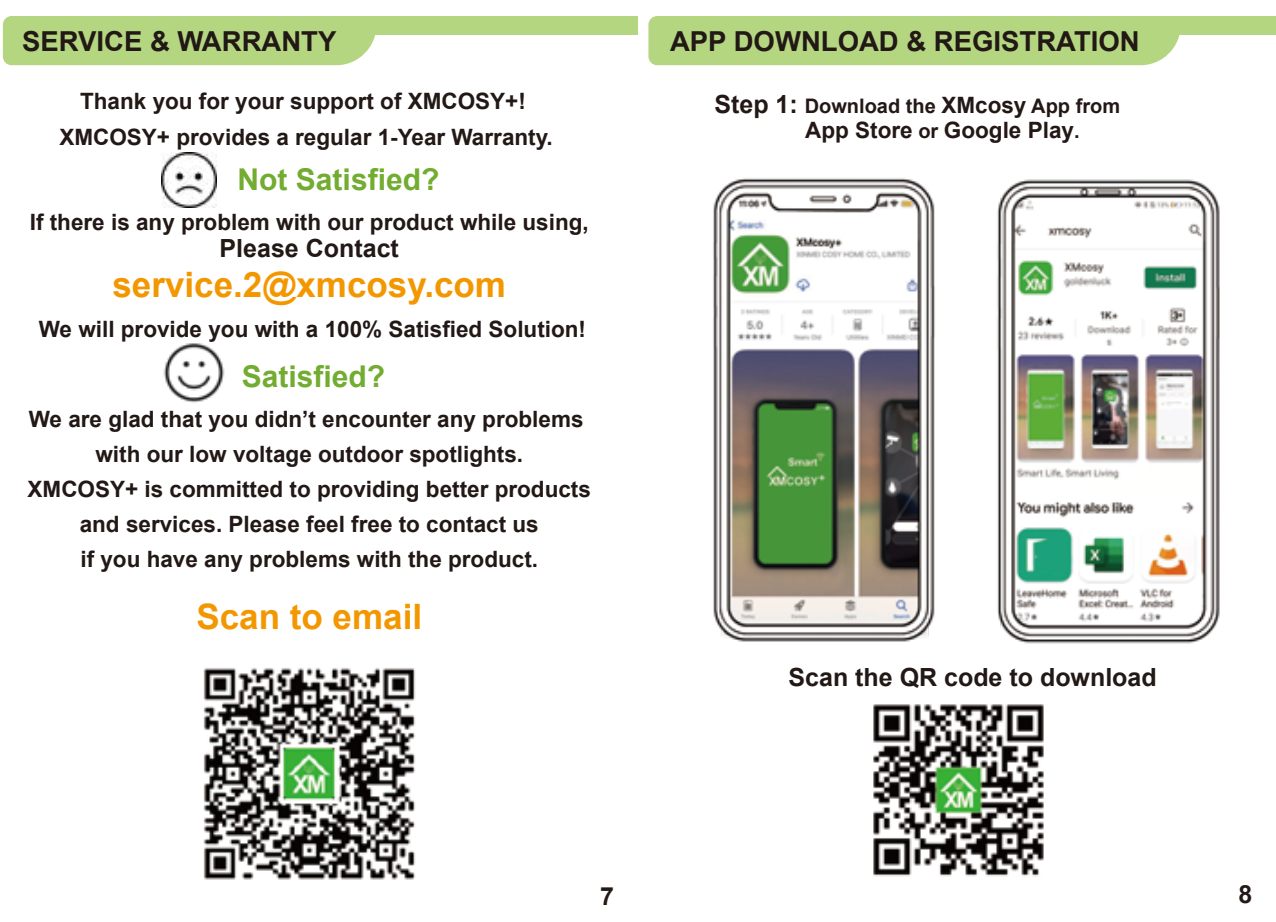
<style>
.page{position:relative;width:1276px;height:922px;background:#fff}
.page>*{position:absolute;margin:0;border:0;box-sizing:border-box;transform-origin:0 0}
.t1{font:700 35px "Arial";color:#f39700}
.t2{font:700 30px "Arial";color:#72ac30}
.t3{font:700 27.5px "Arial";color:#221815}
.t4{font:700 25px "Arial";color:#221815}
.t5{font:700 22.5px/35px "Arial";color:#221815;text-align:center}
.t6{font:700 22.5px "Arial";color:#231815}
.t7{font:700 20px "Arial";color:#231815}
.s1{font-size:25px}
.s2{font-size:22.5px}
.s3{font-size:20px}
</style>
<div class="page">
<div style="left:648px;top:16px;width:532px;height:49px;background:#b4d681"></div>
<div style="left:936px;top:16px;width:340px;height:19px;background:#b4d681"></div>
<img style="left:873px;top:704px;width:171px;height:173px">
<img style="left:713px;top:178px;width:222px;height:464px">
<img style="left:997px;top:179px;width:223px;height:465px">
<img style="left:203px;top:668px;width:213px;height:212px">
<div style="left:3px;top:16px;width:372px;height:49px;background:#b4d681"></div>
<div style="left:291px;top:16px;width:347px;height:19px;background:#b4d681"></div>
<img style="left:163px;top:343px;width:62px;height:60px">
<img style="left:161px;top:152px;width:56px;height:56px">
<p class="t3" style="left:22px;top:22px;width:316px">SERVICE &amp; WARRANTY</p>
<p class="t5" style="left:59px;top:84px;width:495px">Thank you for your support of XMCOSY+!<br>XMCOSY+ provides a regular 1-Year Warranty.</p>
<h2 class="t2" style="left:238px;top:158px;width:203px">Not Satisfied?</h2>
<p class="t5" style="left:30px;top:204px;width:560px">If there is any problem with our product while using,</p>
<p class="t4" style="left:220px;top:230px;width:181px">Please Contact</p>
<h1 class="t1" style="left:112px;top:260px;width:395px">service.2@xmcosy.com</h1>
<p class="t5" style="left:39px;top:312px;width:549px">We will provide you with a 100% Satisfied Solution!</p>
<h2 class="t2" style="left:242px;top:355px;width:145px">Satisfied?</h2>
<p class="t5" style="left:28px;top:402px;width:565px">We are glad that you didn’t encounter any problems with our low voltage outdoor spotlights.<br>XMCOSY+ is committed to providing better products and services. Please feel free to contact us<br>if you have any problems with the product.</p>
<h1 class="t1" style="left:196px;top:591px;width:227px">Scan to email</h1>
<p class="t3" style="left:670px;top:22px;width:471px">APP DOWNLOAD &amp; REGISTRATION</p>
<p class="t7" style="left:714px;top:92px;width:407px"><span class="s1">Step 1:</span> Download the <span class="s2">XMcosy</span> App from</p>
<p class="t6" style="left:805px;top:115px;width:276px">App Store <span class="s3">or</span> Google Play<span class="s3">.</span></p>
<p class="t4" style="left:788px;top:659px;width:370px">Scan the QR code to download</p>
<p class="t4" style="left:600px;top:878px;width:15px">7</p>
<p class="t4" style="left:1238px;top:875px;width:15px">8</p>
</div>
